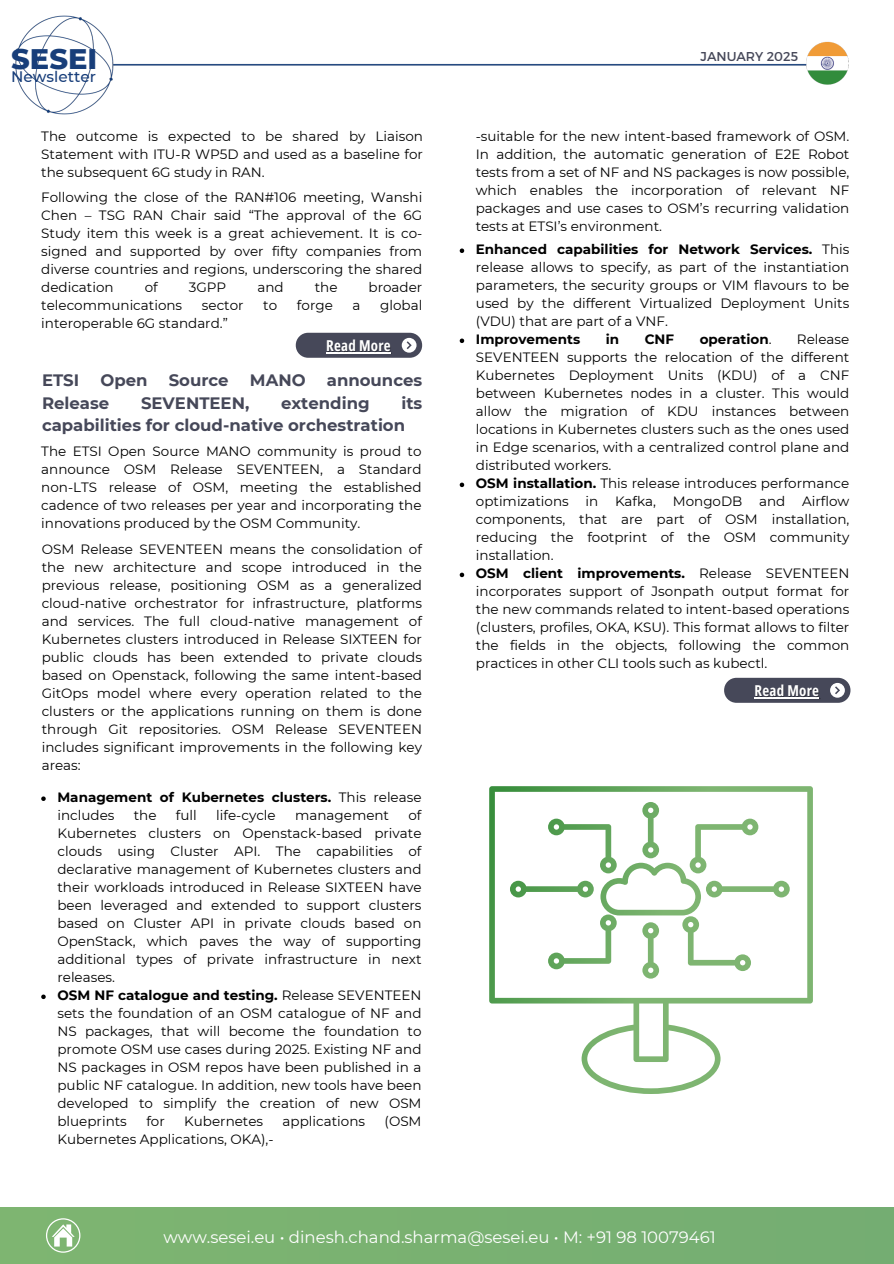
<style>
.page{position:relative;width:894px;height:1264px;background:#fff}
.page>*{position:absolute;margin:0;border:0;box-sizing:border-box;transform-origin:0 0}
.t1{font:800 28.8px "Montserrat";color:#183e7a}
.t2{font:700 16.5px/22.5px "Montserrat";color:#464859}
.t3{font:16.5px "Montserrat";color:#fff}
.t4{font:500 15.3px "Montserrat";color:#183e7a}
.t5{font:700 15px "Open Sans Condensed";letter-spacing:.015em;color:#fff}
.t6{font:13.5px/18px "Montserrat";color:#000;text-align:justify}
.t7{font:700 13.5px/18px "Montserrat";color:#000}
.t8{font:12.9px "Montserrat";color:#464859}
.s1{font-weight:400}
.s2{font-weight:700}
</style>
<div class="page">
<img style="left:0;top:15px;width:893px;height:1248px">
<hr style="left:754px;top:697px;width:65px;height:1px;background:#fff">
<svg style="left:41px;top:796px;width:5px;height:5px"></svg>
<svg style="left:41px;top:994px;width:5px;height:5px"></svg>
<hr style="left:326px;top:352px;width:65px;height:1px;background:#fff">
<h1 class="t1" style="left:11px;top:41px;width:87px">SESEI</h1>
<h1 class="t4" style="left:11px;top:68px;width:86px">Newsletter</h1>
<p class="t6" style="left:41px;top:127px;width:383px">The outcome is expected to be shared by Liaison Statement with ITU-R WP5D and used as a baseline for the subsequent 6G study in RAN.</p>
<p class="t6" style="left:41px;top:188px;width:382px">Following the close of the RAN#106 meeting, Wanshi Chen – TSG RAN Chair said “The approval of the 6G Study item this week is a great achievement. It is co&shy;signed and supported by over fifty companies from diverse countries and regions, underscoring the shared dedication</p>
<p class="t6" style="left:145px;top:278px;width:15px">of</p>
<p class="t6" style="left:189px;top:278px;width:39px">3GPP</p>
<p class="t6" style="left:257px;top:278px;width:28px">and</p>
<p class="t6" style="left:314px;top:278px;width:24px">the</p>
<p class="t6" style="left:368px;top:278px;width:55px">broader</p>
<p class="t6" style="left:41px;top:296px;width:142px">telecommunications</p>
<p class="t6" style="left:202px;top:296px;width:43px">sector</p>
<p class="t6" style="left:263px;top:296px;width:15px">to</p>
<p class="t6" style="left:297px;top:296px;width:37px">forge</p>
<p class="t6" style="left:352px;top:296px;width:9px">a</p>
<p class="t6" style="left:380px;top:296px;width:44px">global</p>
<p class="t6" style="left:41px;top:314px;width:188px">interoperable 6G standard.”</p>
<p class="t5" style="left:326px;top:335px;width:66px">Read More</p>
<p class="t2" style="left:42px;top:369px;width:39px">ETSI</p>
<p class="t2" style="left:100px;top:369px;width:49px">Open</p>
<p class="t2" style="left:169px;top:369px;width:61px">Source</p>
<p class="t2" style="left:250px;top:369px;width:57px">MANO</p>
<p class="t2" style="left:327px;top:369px;width:97px">announces</p>
<p class="t2" style="left:42px;top:391px;width:69px">Release</p>
<p class="t2" style="left:141px;top:391px;width:110px">SEVENTEEN,</p>
<p class="t2" style="left:281px;top:391px;width:90px">extending</p>
<p class="t2" style="left:42px;top:391px;width:381px;text-indent:359px">its capabilities for cloud-native orchestration</p>
<p class="t6" style="left:41px;top:442px;width:382px">The ETSI Open Source MANO community is proud to announce OSM Release SEVENTEEN, a Standard non‑LTS release of OSM, meeting the established cadence of two releases per year and incorporating the innovations produced by the OSM Community.</p>
<h1 class="t6" style="left:42px;top:540px;width:382px">OSM Release SEVENTEEN means the consolidation of the new architecture and scope introduced in the previous release, positioning OSM as a generalized cloud‑native orchestrator for infrastructure, platforms and services. The full cloud-native management of Kubernetes clusters introduced in Release SIXTEEN for public clouds has been extended to private clouds based on Openstack, following the same intent‑based GitOps model where every operation related to the clusters or the applications running on them is done through Git repositories. OSM Release SEVENTEEN includes significant improvements in the following key areas:</h1>
<p class="t7" style="left:57px;top:788px;width:365px">Management of Kubernetes clusters. <span class="s1">This release includes</span></p>
<p class="t6" style="left:57px;top:806px;width:365px;text-indent:351px">of Kubernetes clusters on Openstack-based private clouds using Cluster API. The capabilities of declarative management of Kubernetes clusters and their workloads introduced in Release SIXTEEN have been leveraged and extended to support clusters based on Cluster API in private clouds based on OpenStack, which paves the way of supporting additional types of private infrastructure in next releases.</p>
<p class="t6" style="left:57px;top:986px;width:365px"><span class="s2">OSM NF catalogue and testing.</span> Release SEVENTEEN sets the foundation of an OSM catalogue of NF and NS packages, that will become the foundation to promote OSM use cases during 2025. Existing NF and NS packages in OSM repos have been published in a public NF catalogue. In addition, new tools have been developed to simplify the creation of new OSM blueprints</p>
<p class="t6" style="left:134px;top:806px;width:24px">the</p>
<p class="t6" style="left:176px;top:806px;width:22px">full</p>
<p class="t6" style="left:216px;top:806px;width:61px">life‑cycle</p>
<p class="t6" style="left:295px;top:806px;width:95px">management</p>
<p class="t6" style="left:146px;top:1112px;width:20px">for</p>
<p class="t6" style="left:184px;top:1112px;width:80px">Kubernetes</p>
<p class="t6" style="left:282px;top:1112px;width:84px">applications</p>
<p class="t6" style="left:384px;top:1112px;width:38px">(OSM</p>
<p class="t6" style="left:57px;top:1130px;width:218px">Kubernetes Applications, OKA),-</p>
<p class="t8" style="left:700px;top:48px;width:99px">JANUARY 2025</p>
<p class="t6" style="left:475px;top:127px;width:375px">-suitable for the new intent-based framework of OSM.<br>In addition, the automatic generation of E2E Robot tests from a set of NF and NS packages is now possible, which enables the incorporation of relevant NF packages and use cases to OSM’s recurring validation tests at ETSI’s environment.</p>
<h3 class="t6" style="left:476px;top:240px;width:375px"><span class="s2">Enhanced capabilities for Network Services.</span> This release allows to specify, as part of the instantiation parameters, the security groups or VIM flavours to be used by the different Virtualized Deployment Units (VDU) that are part of a VNF.</h3>
<p class="t7" style="left:476px;top:330px;width:106px">Improvements</p>
<p class="t7" style="left:605px;top:330px;width:15px">in</p>
<p class="t7" style="left:644px;top:330px;width:31px">CNF</p>
<p class="t7" style="left:699px;top:330px;width:73px">operation<span class="s1">.</span></p>
<p class="t6" style="left:476px;top:330px;width:375px;text-indent:321px">Release SEVENTEEN supports the relocation of the different Kubernetes Deployment Units (KDU) of a CNF between Kubernetes nodes in a cluster. This would allow the migration of KDU instances between locations in Kubernetes clusters such as the ones used in Edge scenarios, with a centralized control plane and distributed workers.</p>
<p class="t6" style="left:476px;top:474px;width:375px"><span class="s2">OSM installation.</span> This release introduces performance optimizations in Kafka, MongoDB and Airflow components, that are part of OSM installation, reducing the footprint of the OSM community installation.</p>
<p class="t6" style="left:476px;top:564px;width:375px"><span class="s2">OSM client improvements.</span> Release SEVENTEEN incorporates support of Jsonpath output format for the new commands related to intent-based operations (clusters, profiles, OKA, KSU). This format allows to filter the fields in the objects, following the common practices in other CLI tools such as kubectl.</p>
<h1 class="t5" style="left:754px;top:680px;width:66px">Read More</h1>
<h1 class="t3" style="left:163px;top:1227px;width:554px">www.sesei.eu • dinesh.chand.sharma@sesei.eu • M: +91 98 10079461</h1>
</div>
